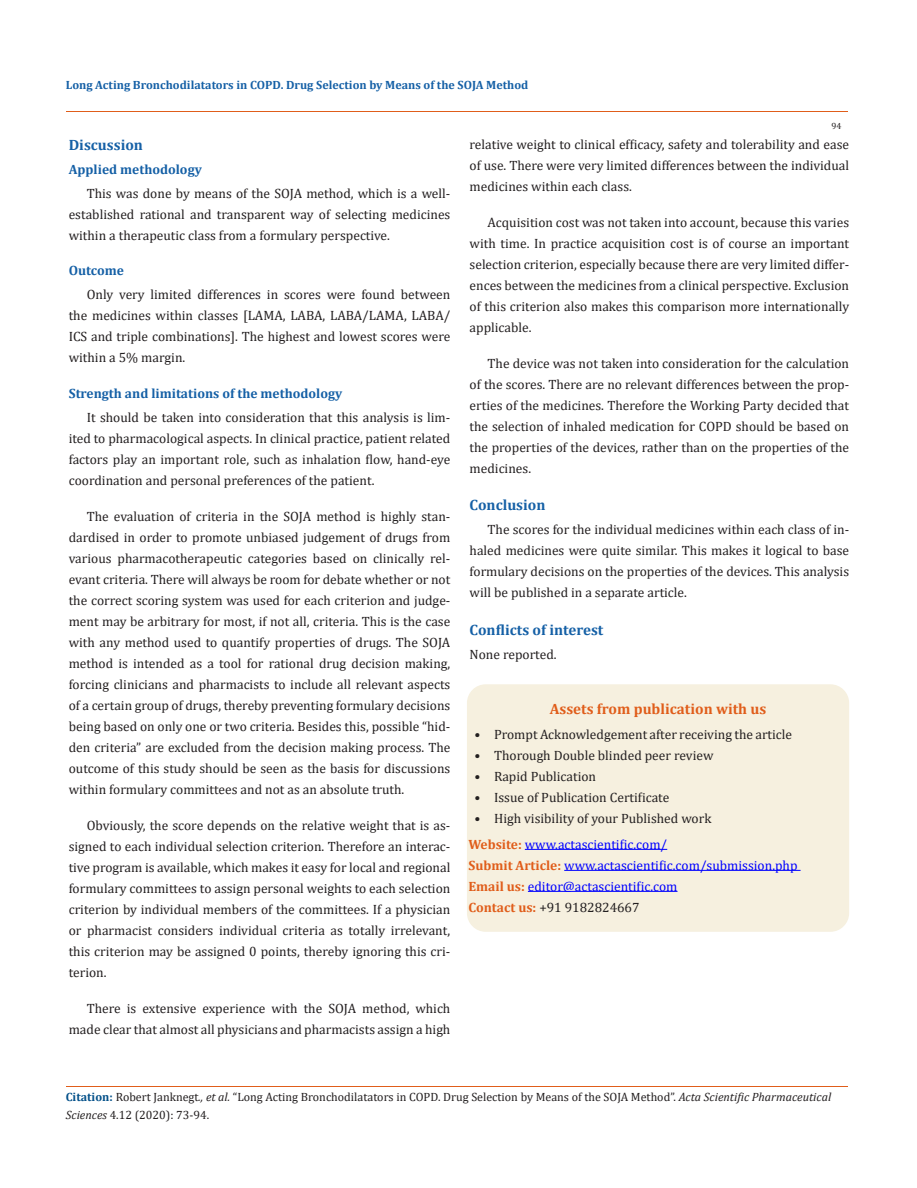
<style>
.page{position:relative;width:917px;height:1188px;background:#fff}
.page>*{position:absolute;margin:0;border:0;box-sizing:border-box;transform-origin:0 0}
.Heading_2{font:700 15px "Cambria";color:#1560a6}
.t1{font:700 15px "Cambria";color:#e05d1a}
.t2{font:13.5px/21px "Cambria";color:#231f20;text-align:justify}
.t3{font:13.5px "Cambria";color:#00f}
.t4{font:700 13.5px "Cambria";color:#1560a6}
.t5{font:12px/18px "Cambria";color:#231f20}
.t6{font:700 12px "Cambria";color:#1560a6}
.t7{font:9px "Cambria";color:#231f20}
.s1{font-weight:700;color:#e05d1a}
.s2{font-weight:700;color:#035089}
.s3{font-style:italic}
</style>
<div class="page">
<div style="left:467px;top:685px;width:381px;height:246px;background:#f6f0df;border-radius:18px"></div>
<div style="left:467px;top:684px;width:382px;height:248px;border:2px solid #f6f0df;border-radius:18px"></div>
<hr style="left:525px;top:849px;width:142px;height:1px;background:#00f">
<hr style="left:564px;top:870px;width:236px;height:1px;background:#00f">
<hr style="left:528px;top:891px;width:149px;height:1px;background:#00f">
<hr style="left:66px;top:111px;width:781px;height:1px;background:#e05d1a">
<hr style="left:66px;top:1086px;width:781px;height:1px;background:#e05d1a">
<p class="t6" style="left:66px;top:76px;width:464px">Long Acting Bronchodilatators in COPD. Drug Selection by Means of the SOJA Method</p>
<p class="t7" style="left:831px;top:121px;width:11px">94</p>
<p class="Heading_2" style="left:69px;top:134px;width:76px">Discussion</p>
<p class="t4" style="left:69px;top:160px;width:135px">Applied methodology</p>
<p class="t2" style="left:69px;top:183px;width:383px;text-indent:18px">This was done by means of the SOJA method, which is a well&shy;established rational and transparent way of selecting medicines within a therapeutic class from a formulary perspective.</p>
<p class="t4" style="left:69px;top:261px;width:57px">Outcome</p>
<p class="t2" style="left:69px;top:284px;width:383px;text-indent:18px">Only very limited differences in scores were found between the medicines within classes [LAMA, LABA, LABA/LAMA, LABA/ ICS and triple combinations]. The highest and lowest scores were within a 5% margin.</p>
<p class="t4" style="left:69px;top:383px;width:275px">Strength and limitations of the methodology</p>
<p class="t2" style="left:69px;top:406px;width:383px;text-indent:18px">It should be taken into consideration that this analysis is lim&shy;ited to pharmacological aspects. In clinical practice, patient related factors play an important role, such as inhalation flow, hand-eye coordination and personal preferences of the patient.</p>
<p class="t2" style="left:69px;top:505px;width:383px;text-indent:18px">The evaluation of criteria in the SOJA method is highly stan&shy;dardised in order to promote unbiased judgement of drugs from various pharmacotherapeutic categories based on clinically rel&shy;evant criteria. There will always be room for debate whether or not the correct scoring system was used for each criterion and judge&shy;ment may be arbitrary for most, if not all, criteria. This is the case with any method used to quantify properties of drugs. The SOJA method is intended as a tool for rational drug decision making, forcing clinicians and pharmacists to include all relevant aspects of a certain group of drugs, thereby preventing formulary decisions being based on only one or two criteria. Besides this, possible “hid&shy;den criteria” are excluded from the decision making process. The outcome of this study should be seen as the basis for discussions within formulary committees and not as an absolute truth.</p>
<p class="t2" style="left:69px;top:814px;width:383px;text-indent:18px">Obviously, the score depends on the relative weight that is as&shy;signed to each individual selection criterion. Therefore an interac&shy;tive program is available, which makes it easy for local and regional formulary committees to assign personal weights to each selection criterion by individual members of the committees. If a physician or pharmacist considers individual criteria as totally irrelevant, this criterion may be assigned 0 points, thereby ignoring this cri&shy;terion.</p>
<p class="t2" style="left:69px;top:997px;width:383px;text-align:right">There is extensive experience with the SOJA method, which made clear that almost all physicians and pharmacists assign a high</p>
<p class="t2" style="left:469px;top:134px;width:381px">relative weight to clinical efficacy, safety and tolerability and ease of use. There were very limited differences between the individual medicines within each class.</p>
<p class="t2" style="left:469px;top:212px;width:381px;text-indent:18px">Acquisition cost was not taken into account, because this varies with time. In practice acquisition cost is of course an important selection criterion, especially because there are very limited differ&shy;ences between the medicines from a clinical perspective. Exclusion of this criterion also makes this comparison more internationally applicable.</p>
<p class="t2" style="left:469px;top:353px;width:381px;text-indent:18px">The device was not taken into consideration for the calculation of the scores. There are no relevant differences between the prop&shy;erties of the medicines. Therefore the Working Party decided that the selection of inhaled medication for COPD should be based on the properties of the devices, rather than on the properties of the medicines.</p>
<p class="Heading_2" style="left:469px;top:495px;width:77px">Conclusion</p>
<p class="t2" style="left:469px;top:519px;width:381px;text-indent:18px">The scores for the individual medicines within each class of in&shy;haled medicines were quite similar. This makes it logical to base formulary decisions on the properties of the devices. This analysis will be published in a separate article.</p>
<p class="Heading_2" style="left:469px;top:619px;width:135px">Conflicts of interest</p>
<p class="t2" style="left:469px;top:644px;width:88px">None reported.</p>
<p class="t1" style="left:549px;top:698px;width:218px">Assets from publication with us</p>
<p class="t2" style="left:474px;top:724px;width:319px">• Prompt Acknowledgement after receiving the article</p>
<p class="t2" style="left:474px;top:745px;width:240px">• Thorough Double blinded peer review</p>
<p class="t2" style="left:474px;top:766px;width:123px">• Rapid Publication</p>
<p class="t2" style="left:474px;top:787px;width:196px">• Issue of Publication Certificate</p>
<p class="t2" style="left:474px;top:808px;width:238px">• High visibility of your Published work</p>
<p class="t3" style="left:468px;top:836px;width:200px"><span class="s1">Website:</span> www.actascientific.com/</p>
<p class="t3" style="left:468px;top:857px;width:330px"><span class="s1">Submit Article:</span> www.actascientific.com/submission.php</p>
<p class="t3" style="left:468px;top:878px;width:210px"><span class="s1">Email us:</span> editor@actascientific.com</p>
<p class="t2" style="left:468px;top:896px;width:173px"><span class="s1">Contact us:</span> +91 9182824667</p>
<p class="t5" style="left:66px;top:1088px;width:767px"><span class="s2">Citation:</span> Robert Janknegt<span class="s3">., et al.</span> “Long Acting Bronchodilatators in COPD. Drug Selection by Means of the SOJA Method”. <span class="s3">Acta Scientific Pharmaceutical<br>Sciences</span> 4.12 (2020): 73-94.</p>
</div>
